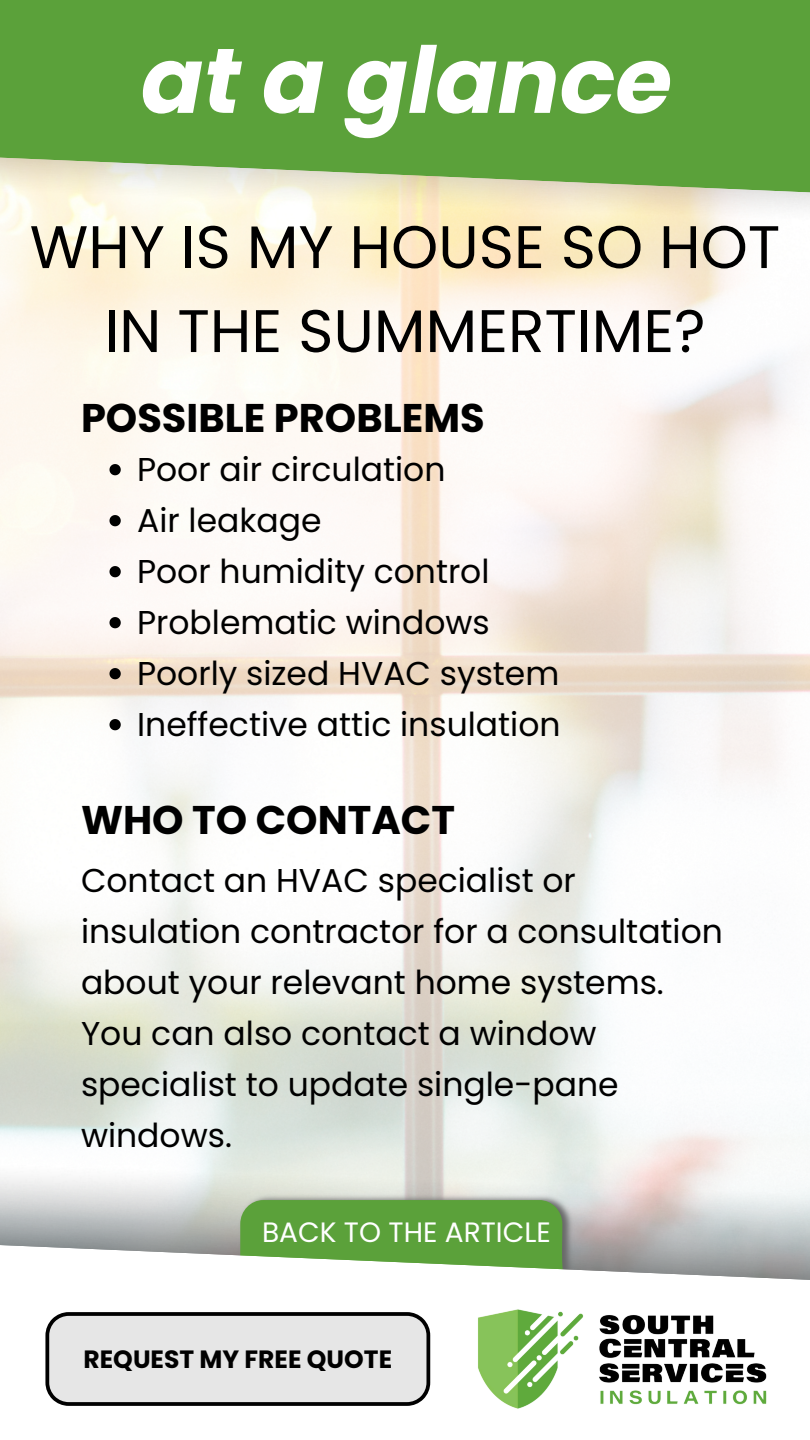
<style>
.page{position:relative;width:810px;height:1440px;background:#fff}
.page>*{position:absolute;margin:0;border:0;box-sizing:border-box;transform-origin:0 0}
.t1{font:italic 700 92px "Poppins";color:#fff}
.t2{font:60px/84px "Poppins";color:#000;text-align:center}
.t3{font:700 40px "Poppins";color:#000}
.t4{font:33px/51px "Poppins";color:#000}
.t5{font:28px "Poppins";color:#fff}
.t6{font:700 25px "Poppins";color:#000}
</style>
<div class="page">
<img style="left:0;top:451px;width:810px;height:482px">
<svg style="left:0;top:1244px;width:810px;height:36px"></svg>
<img style="left:510px;top:1313px;width:257px;height:96px">
<img style="left:0;top:193px;width:810px;height:258px">
<svg style="left:0;top:0;width:810px;height:193px;background:#68a748"></svg>
<svg style="left:45px;top:1200px;width:528px;height:206px"></svg>
<svg style="left:110px;top:464px;width:11px;height:11px"></svg>
<svg style="left:110px;top:515px;width:11px;height:11px"></svg>
<svg style="left:110px;top:566px;width:11px;height:11px"></svg>
<svg style="left:110px;top:617px;width:11px;height:11px"></svg>
<svg style="left:110px;top:668px;width:11px;height:11px"></svg>
<svg style="left:110px;top:719px;width:11px;height:11px"></svg>
<h3 class="t1" style="left:141px;top:16px;width:533px">at a glance</h3>
<p class="t2" style="left:30px;top:205px;width:752px">WHY IS MY HOUSE SO HOT<br>IN THE SUMMERTIME?</p>
<p class="t3" style="left:81px;top:390px;width:405px">POSSIBLE PROBLEMS</p>
<p class="t4" style="left:137px;top:444px;width:310px">Poor air circulation</p>
<p class="t4" style="left:137px;top:495px;width:186px">Air leakage</p>
<p class="t4" style="left:137px;top:546px;width:354px">Poor humidity control</p>
<p class="t4" style="left:137px;top:597px;width:354px">Problematic windows</p>
<p class="t4" style="left:137px;top:648px;width:424px">Poorly sized HVAC system</p>
<p class="t4" style="left:137px;top:699px;width:425px">Ineffective attic insulation</p>
<p class="t3" style="left:81px;top:792px;width:376px">WHO TO CONTACT</p>
<h4 class="t4" style="left:81px;top:855px;width:644px">Contact an HVAC specialist or insulation contractor for a consultation about your relevant home systems.<br>You can also contact a window specialist to update single-pane windows.</h4>
<h1 class="t5" style="left:262px;top:1212px;width:290px">BACK TO THE ARTICLE</h1>
<p class="t6" style="left:84px;top:1341px;width:310px">REQUEST MY FREE QUOTE</p>
</div>
